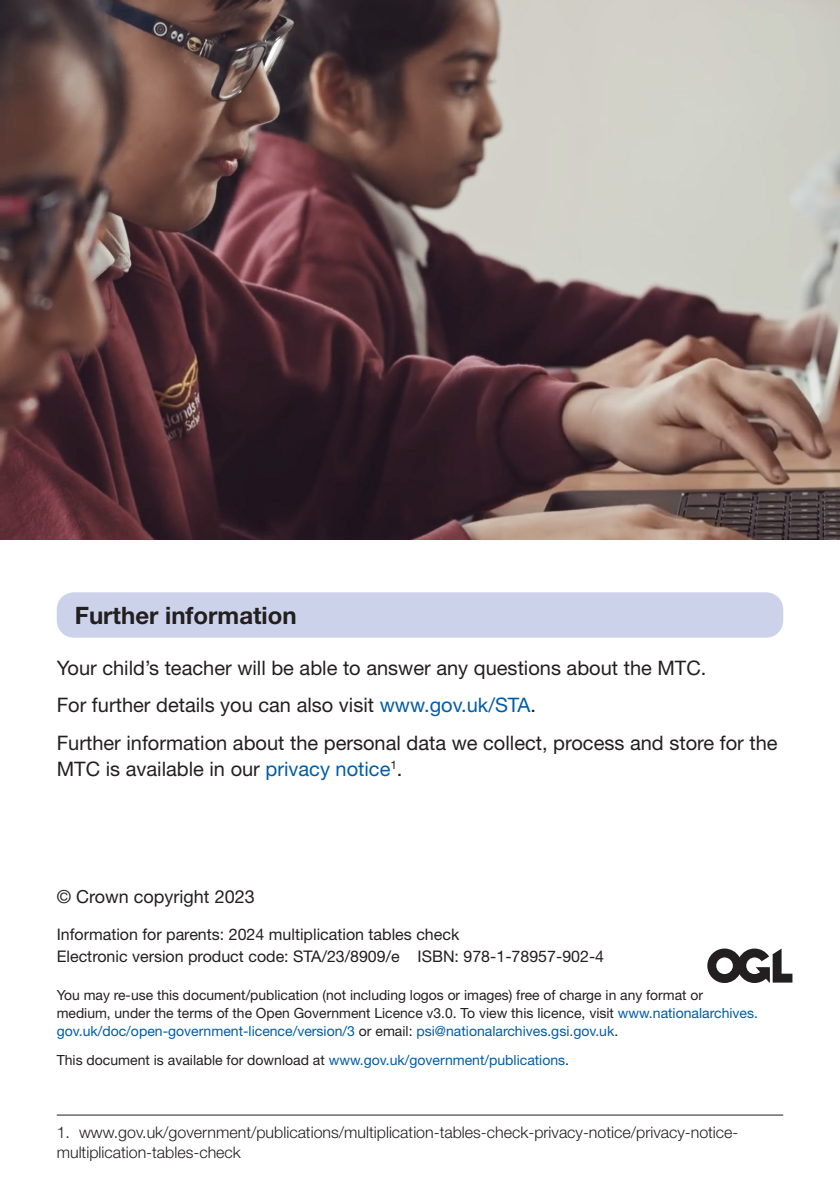
<style>
.page{position:relative;width:840px;height:1191px;background:#fff}
.page>*{position:absolute;margin:0;border:0;box-sizing:border-box;transform-origin:0 0}
.Body{font:700 24px "Helvetica Neue LT Std";color:#231f20}
.Body-2{font:20px/26px "Helvetica Neue LT Std";color:#231f20}
.Body-3{font:18px "Helvetica Neue LT Std";color:#231f20}
.Footnote{font:300 16px/20px "Helvetica Neue LT Std";color:#231f20}
.Body-4{font:16px "Helvetica Neue LT Std";color:#231f20}
.Body-5{font:14px/18px "Helvetica Neue LT Std";color:#231f20}
.s1{color:#005ca7}
</style>
<div class="page">
<svg style="left:707px;top:948px;width:85px;height:35px"></svg>
<img style="left:0;top:0;width:839px;height:539px">
<div style="left:57px;top:592px;width:725px;height:45px;background:#cbd2ea;border-radius:17px"></div>
<hr style="left:57px;top:1114px;width:725px;height:1px;background:#1d1e1f">
<p class="Body" style="left:75px;top:600px;width:223px">Further information</p>
<p class="Body-2" style="left:57px;top:654px;width:650px">Your child’s teacher will be able to answer any questions about the MTC.</p>
<p class="Body-2" style="left:57px;top:692px;width:480px">For further details you can also visit <span class="s1">www.gov.uk/STA</span>.</p>
<p class="Body-2" style="left:57px;top:729px;width:722px">Further information about the personal data we collect, process and store for the<br>MTC is available in our <span class="s1">privacy notice</span><sup>1</sup>.</p>
<p class="Body-3" style="left:57px;top:886px;width:199px">© Crown copyright 2023</p>
<p class="Body-4" style="left:57px;top:924px;width:404px">Information for parents: 2024 multiplication tables check</p>
<p class="Body-4" style="left:57px;top:947px;width:548px">Electronic version product code: STA/23/8909/e ISBN: 978-1-78957-902-4</p>
<p class="Body-5" style="left:57px;top:986px;width:702px">You may re-use this document/publication (not including logos or images) free of charge in any format or medium, under the terms of the Open Government Licence v3.0. To view this licence, visit <span class="s1">www.nationalarchives. gov.uk/doc/open-government-licence/version/3</span> or email: <span class="s1">psi@nationalarchives.gsi.gov.uk</span>.</p>
<p class="Body-5" style="left:57px;top:1051px;width:513px">This document is available for download at <span class="s1">www.gov.uk/government/publications</span>.</p>
<p class="Footnote" style="left:57px;top:1122px;width:682px">1. www.gov.uk/government/publications/multiplication-tables-check-privacy-notice/privacy-notice&shy;multiplication-tables-check</p>
</div>
